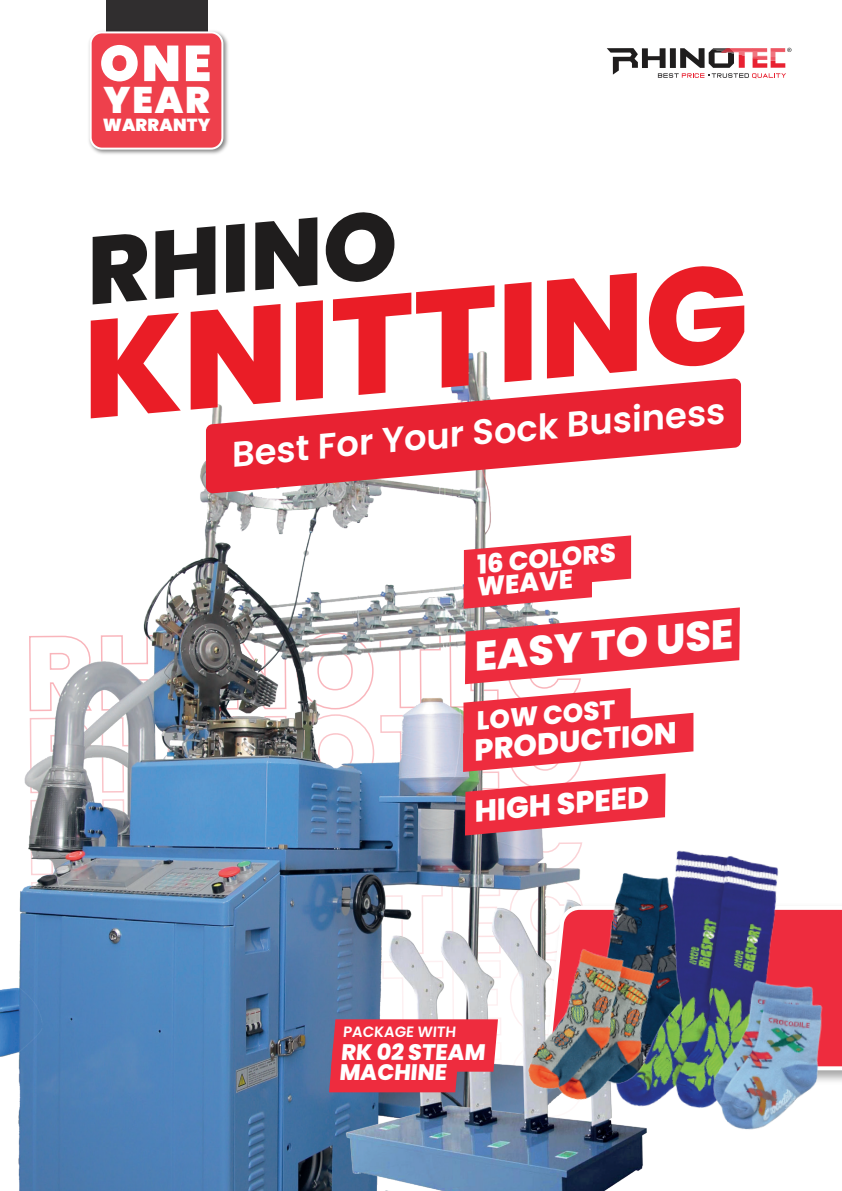
<style>
.page{position:relative;width:842px;height:1191px;background:#fff}
.page>*{position:absolute;margin:0;border:0;box-sizing:border-box;transform-origin:0 0}
.t1{font:800 138.2px "Poppins";color:#ea1d26}
.t2{font:800 95.4px "Poppins";color:#1f1d1d}
.t3{font:900 50.2px "Poppins";color:#fff}
.t4{font:800 41.4px "Poppins";color:#fff}
.t5{font:900 37px "Poppins";color:#fff}
.t6{font:600 35.4px "Poppins";color:#fff}
.t7{font:800 30px "Poppins";color:#fff}
.t8{font:800 26.2px/22px "Poppins";color:#fff}
.t9{font:800 22.4px/19.6px "Poppins";color:#fff}
.t10{font:900 17.4px "Poppins";letter-spacing:.01em;color:#fff}
.t11{font:600 15px "Poppins";color:#fff}
</style>
<div class="page">
<img style="left:0;top:351px;width:491px;height:840px">
<img style="left:288px;top:854px;width:355px;height:337px">
<div style="left:810px;top:909px;width:32px;height:158px;background:#ee2c3e"></div>
<img style="left:598px;top:859px;width:212px;height:276px">
<img style="left:499px;top:1120px;width:191px;height:9px">
<img style="left:700px;top:974px;width:132px;height:161px">
<div style="left:106px;top:0;width:102px;height:108px;background:#302e2f"></div>
<svg style="left:607px;top:48px;width:184px;height:30px"></svg>
<img style="left:296px;top:535px;width:444px;height:585px">
<svg style="left:206px;top:378px;width:535px;height:115px;fill:#e82232"></svg>
<img style="left:89px;top:31px;width:139px;height:123px">
<div style="left:91px;top:32px;width:131px;height:117px;background:#ee404c;border-radius:11px"></div>
<div style="left:90px;top:31px;width:133px;height:119px;border:2px solid #fff;border-radius:11px"></div>
<h3 class="t3" style="left:100px;top:34px;width:113px">ONE</h3>
<p class="t5" style="left:104px;top:78px;width:108px">YEAR</p>
<p class="t10" style="left:103px;top:115px;width:109px">WARRANTY</p>
<h2 class="t2" style="left:80px;top:216px;width:313px;rotate:-5deg">RHINO</h2>
<h1 class="t1" style="left:72px;top:291px;width:670px;rotate:-5deg">KNITTING</h1>
<p class="t6" style="left:229px;top:434px;width:497px;rotate:-5deg">Best For Your Sock Business</p>
<p class="t8" style="left:473px;top:554px;width:143px;rotate:-5deg">16 COLORS<br>WEAVE</p>
<p class="t4" style="left:471px;top:632px;width:261px;rotate:-5deg">EASY TO USE</p>
<p class="t8" style="left:475px;top:710px;width:141px;rotate:-5deg">LOW COST</p>
<p class="t7" style="left:472px;top:733px;width:204px;rotate:-5deg">PRODUCTION</p>
<p class="t7" style="left:472px;top:794px;width:177px;rotate:-5deg">HIGH SPEED</p>
<p class="t11" style="left:343px;top:1022px;width:117px">PACKAGE WITH</p>
<p class="t9" style="left:339px;top:1042px;width:151px">RK 02 STEAM<br>MACHINE</p>
</div>
